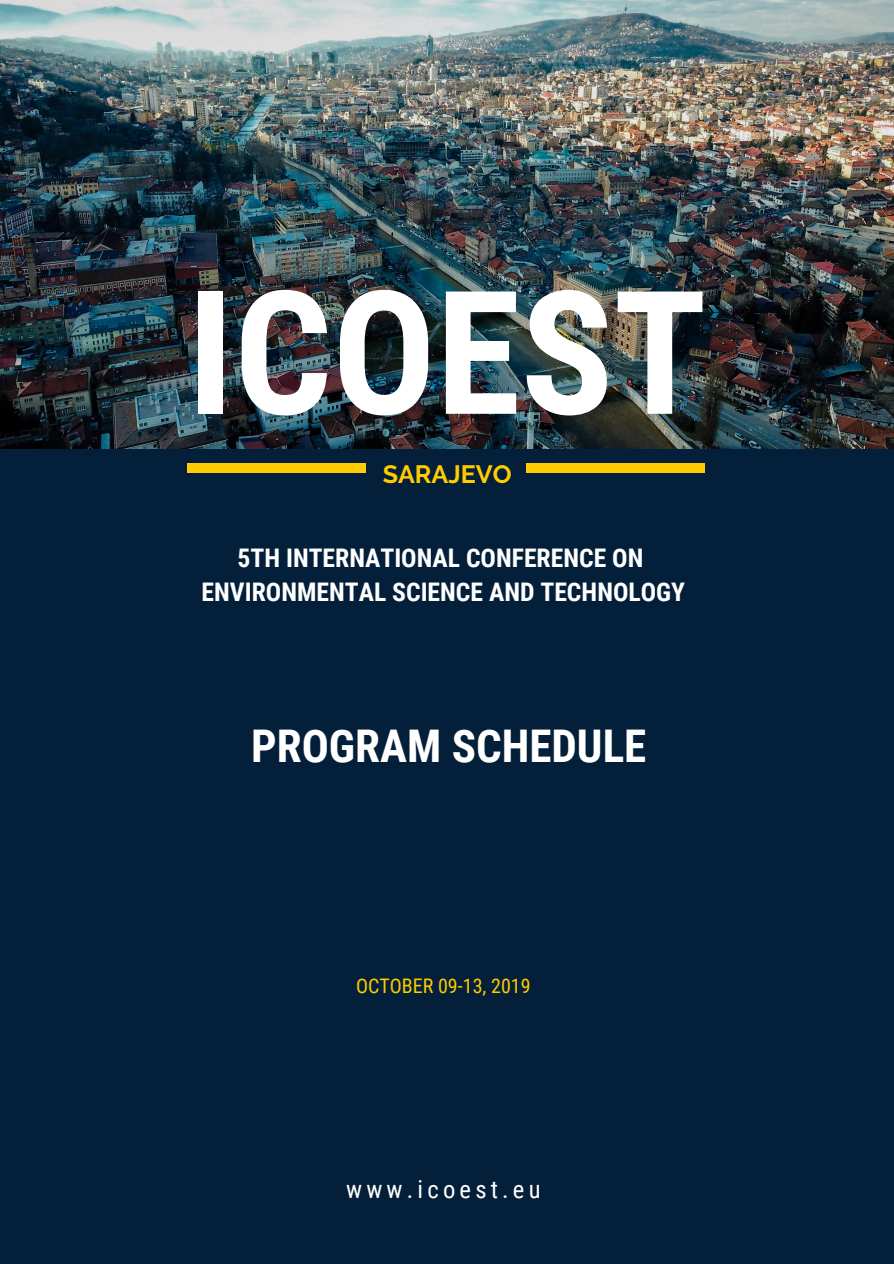
<style>
.page{position:relative;width:894px;height:1264px;background:#fff}
.page>*{position:absolute;margin:0;border:0;box-sizing:border-box;transform-origin:0 0}
.t1{font:700 171.9px "Roboto Condensed";color:#fff}
.t2{font:700 45px "Roboto Condensed";color:#fff}
.t3{font:700 25.65px/34.2px "Roboto Condensed";color:#fff;text-align:center}
.t4{font:700 25.05px "Raleway";color:#fc0}
.t5{font:24.6px "Roboto Condensed";letter-spacing:.17em;color:#fff}
.t6{font:20.1px "Roboto Condensed";color:#fc0}
</style>
<div class="page">
<div style="left:0;top:0;width:893px;height:1263px;background:#041f3a"></div>
<img style="left:0;top:0;width:893px;height:448px">
<div style="left:187px;top:463px;width:178px;height:9px;background:#fc0"></div>
<div style="left:526px;top:463px;width:178px;height:9px;background:#fc0"></div>
<h1 class="t1" style="left:187px;top:254px;width:520px">ICOEST</h1>
<p class="t4" style="left:382px;top:459px;width:130px">SARAJEVO</p>
<p class="t3" style="left:201px;top:540px;width:485px">5TH INTERNATIONAL CONFERENCE ON<br>ENVIRONMENTAL SCIENCE AND TECHNOLOGY</p>
<h2 class="t2" style="left:251px;top:719px;width:396px">PROGRAM SCHEDULE</h2>
<p class="t6" style="left:356px;top:974px;width:176px">OCTOBER 09-13, 2019</p>
<p class="t5" style="left:346px;top:1174px;width:196px">www.icoest.eu</p>
</div>
